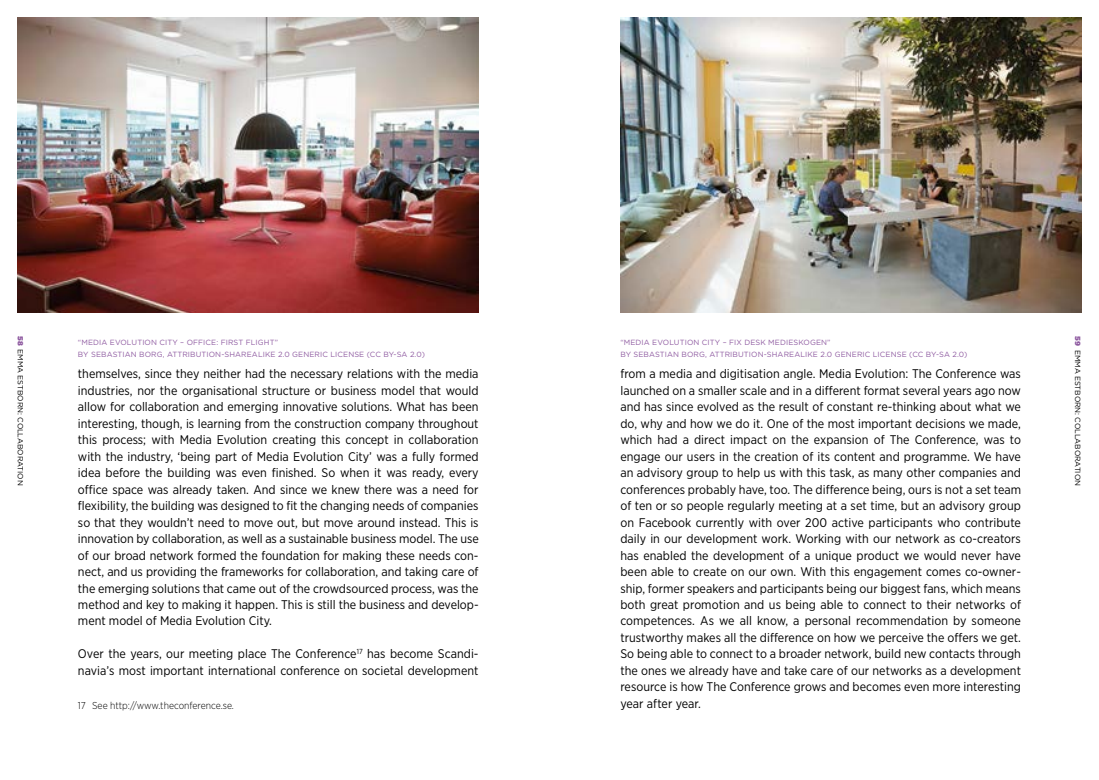
<style>
.page{position:relative;width:1099px;height:780px;background:#fff}
.page>*{position:absolute;margin:0;border:0;box-sizing:border-box;transform-origin:0 0}
.t1{font:12.5px/16.5px "Gotham Narrow";letter-spacing:.005em;color:#000;text-align:justify}
.t2{font:300 10px "Gotham Narrow";color:#000}
.t3{font:7.5px/11.2px "Gotham";letter-spacing:.015em;color:#8f5ba1}
.t4{font:7.5px "Gotham";letter-spacing:-.005em;color:#000}
.s1{font-weight:900;color:#8f5ba1}
</style>
<div class="page">
<img style="left:18px;top:18px;width:460px;height:294px">
<img style="left:620px;top:18px;width:461px;height:294px">
<p class="t4" style="left:25px;top:336px;width:151px;rotate:90deg"><span class="s1">58</span> EMMA ESTBORN: COLLABORATION</p>
<p class="t4" style="left:1082px;top:336px;width:151px;rotate:90deg"><span class="s1">59</span> EMMA ESTBORN: COLLABORATION</p>
<p class="t3" style="left:78px;top:337px;width:348px">“MEDIA EVOLUTION CITY – OFFICE: FIRST FLIGHT”<br>BY SEBASTIAN BORG, ATTRIBUTION-SHAREALIKE 2.0 GENERIC LICENSE (CC BY-SA 2.0)</p>
<p class="t3" style="left:620px;top:337px;width:348px">“MEDIA EVOLUTION CITY – FIX DESK MEDIESKOGEN”<br>BY SEBASTIAN BORG, ATTRIBUTION-SHAREALIKE 2.0 GENERIC LICENSE (CC BY-SA 2.0)</p>
<p class="t1" style="left:620px;top:365px;width:402px">from a media and digitisation angle. Media Evolution: The Conference was launched on a smaller scale and in a different format several years ago now and has since evolved as the result of constant re-thinking about what we do, why and how we do it. One of the most important decisions we made, which had a direct impact on the expansion of The Conference, was to engage our users in the creation of its content and programme. We have an advisory group to help us with this task, as many other companies and conferences probably have, too. The difference being, ours is not a set team of ten or so people regularly meeting at a set time, but an advisory group on Facebook currently with over 200 active participants who contribute daily in our development work. Working with our network as co-creators has enabled the development of a unique product we would never have been able to create on our own. With this engagement comes co-owner&shy;ship, former speakers and participants being our biggest fans, which means both great promotion and us being able to connect to their networks of competences. As we all know, a personal recommendation by someone trustworthy makes all the difference on how we perceive the offers we get.<br>So being able to connect to a broader network, build new contacts through the ones we already have and take care of our networks as a development resource is how The Conference grows and becomes even more interesting year after year.</p>
<p class="t1" style="left:78px;top:365px;width:402px">themselves, since they neither had the necessary relations with the media industries, nor the organisational structure or business model that would allow for collaboration and emerging innovative solutions. What has been interesting, though, is learning from the construction company throughout this process; with Media Evolution creating this concept in collaboration with the industry, ‘being part of Media Evolution City’ was a fully formed idea before the building was even finished. So when it was ready, every office space was already taken. And since we knew there was a need for flexibility, the building was designed to fit the changing needs of companies so that they wouldn’t need to move out, but move around instead. This is innovation by collaboration, as well as a sustainable business model. The use of our broad network formed the foundation for making these needs con&shy;nect, and us providing the frameworks for collaboration, and taking care of the emerging solutions that came out of the crowdsourced process, was the method and key to making it happen. This is still the business and develop&shy;ment model of Media Evolution City.</p>
<p class="t1" style="left:78px;top:645px;width:402px">Over the years, our meeting place The Conference<sup>17</sup> has become Scandi&shy;navia’s most important international conference on societal development</p>
<p class="t2" style="left:78px;top:699px;width:157px">17 See http://www.theconference.se.</p>
</div>
